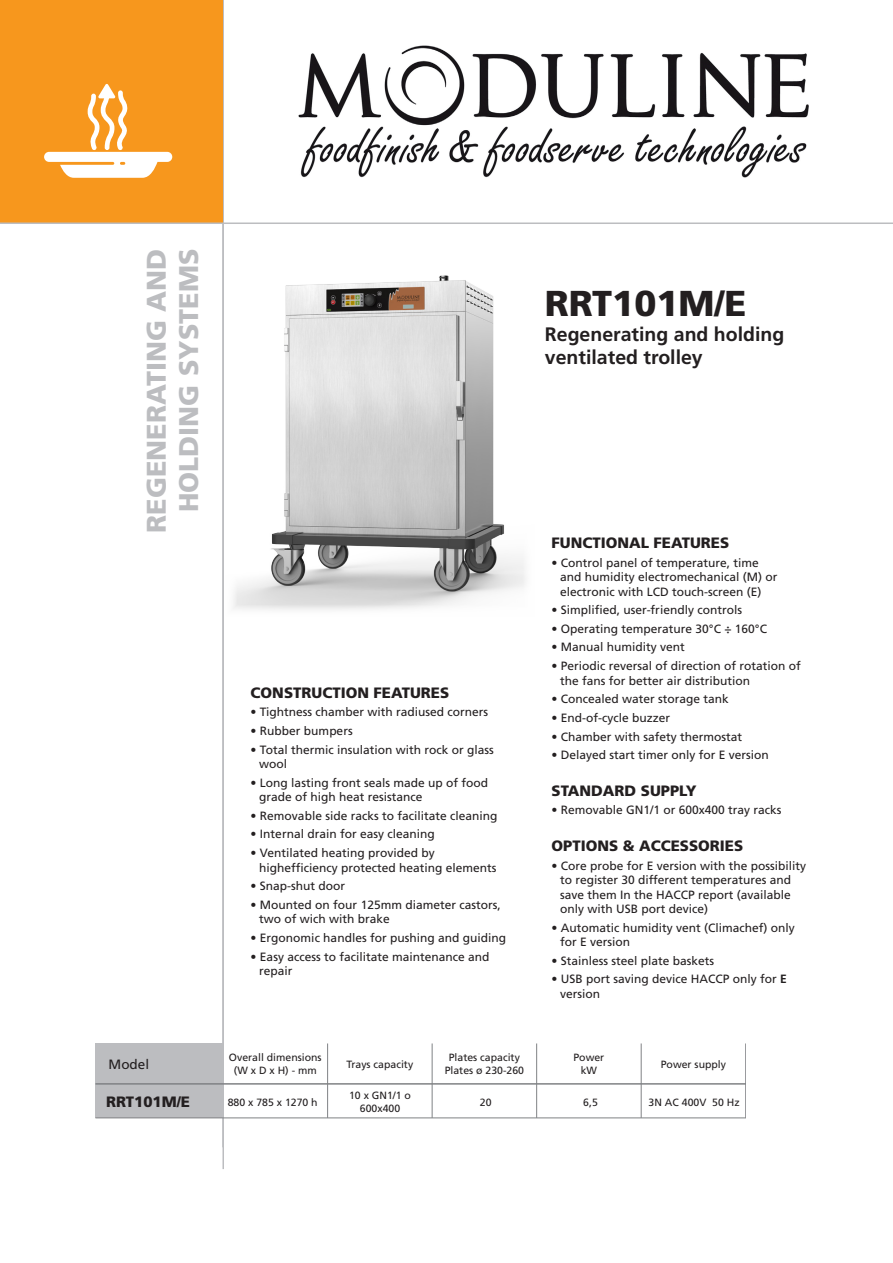
<style>
.page{position:relative;width:893px;height:1263px;background:#fff}
.page>*{position:absolute;margin:0;border:0;box-sizing:border-box;transform-origin:0 0}
.t1{font:900 36px "Frutiger";color:#231f20}
.t2{font:900 27px/32.4px "Frutiger";color:#bcbdc0;text-align:right}
.t3{font:700 19.5px/23.4px "Frutiger";color:#231f20}
.t4{font:900 15px "Frutiger";color:#231f20}
.t5{font:13.5px "Frutiger";color:#231f20}
.t6{font:12px/14.4px "Frutiger";color:#231f20}
.t7{font:10.5px/12.6px "Frutiger";color:#231f20;text-align:center}
.s1{font-weight:700}
</style>
<div class="page">
<img style="left:233px;top:275px;width:293px;height:335px">
<hr style="left:222px;top:0;width:2px;height:1147px;background:#bcbdc0">
<div style="left:95px;top:1043px;width:128px;height:75px;background:#bcbdc0"></div>
<hr style="left:95px;top:1083px;width:755px;height:1px;background:#808285">
<hr style="left:95px;top:1117px;width:755px;height:1px;background:#808285">
<hr style="left:327px;top:1043px;width:1px;height:75px;background:#808285">
<hr style="left:432px;top:1043px;width:1px;height:75px;background:#808285">
<hr style="left:536px;top:1043px;width:1px;height:75px;background:#808285">
<hr style="left:641px;top:1043px;width:1px;height:75px;background:#808285">
<hr style="left:745px;top:1043px;width:1px;height:75px;background:#808285">
<div style="left:0;top:0;width:222px;height:222px;background:#f7971d"></div>
<svg style="left:44px;top:84px;width:128px;height:94px"></svg>
<img style="left:298px;top:45px;width:511px;height:133px">
<hr style="left:0;top:222px;width:893px;height:2px;background:#bcbdc0">
<div style="left:746px;top:1042px;width:107px;height:78px;background:#fff"></div>
<h2 class="t2" style="left:140px;top:533px;width:286px;rotate:-90deg">REGENERATING AND<br>HOLDING SYSTEMS</h2>
<p class="t1" style="left:545px;top:282px;width:203px">RRT101M/E</p>
<p class="t3" style="left:545px;top:322px;width:241px">Regenerating and holding ventilated trolley</p>
<p class="t4" style="left:251px;top:683px;width:200px">CONSTRUCTION FEATURES</p>
<p class="t6" style="left:251px;top:705px;width:239px">• Tightness chamber with radiused corners</p>
<p class="t6" style="left:251px;top:724px;width:104px">• Rubber bumpers</p>
<p class="t6" style="left:259px;top:742px;width:236px;text-indent:-9px">• Total thermic insulation with rock or glass wool</p>
<p class="t6" style="left:259px;top:775px;width:230px;text-indent:-9px">• Long lasting front seals made up of food grade of high heat resistance</p>
<p class="t6" style="left:251px;top:808px;width:248px">• Removable side racks to facilitate cleaning</p>
<p class="t6" style="left:251px;top:827px;width:186px">• Internal drain for easy cleaning</p>
<p class="t6" style="left:259px;top:846px;width:239px;text-indent:-9px">• Ventilated heating provided by highefficiency protected heating elements</p>
<p class="t6" style="left:251px;top:879px;width:96px">• Snap-shut door</p>
<p class="t6" style="left:259px;top:897px;width:243px;text-indent:-9px">• Mounted on four 125mm diameter castors, two of wich with brake</p>
<p class="t6" style="left:251px;top:930px;width:257px">• Ergonomic handles for pushing and guiding</p>
<p class="t6" style="left:259px;top:949px;width:232px;text-indent:-9px">• Easy access to facilitate maintenance and repair</p>
<p class="t4" style="left:551px;top:534px;width:179px">FUNCTIONAL FEATURES</p>
<p class="t6" style="left:560px;top:555px;width:219px;text-indent:-9px">• Control panel of temperature, time and humidity electromechanical (M) or electronic with LCD touch-screen (E)</p>
<p class="t6" style="left:551px;top:603px;width:192px">• Simplified, user-friendly controls</p>
<p class="t6" style="left:551px;top:621px;width:217px">• Operating temperature 30°C ÷ 160°C</p>
<p class="t6" style="left:551px;top:640px;width:135px">• Manual humidity vent</p>
<p class="t6" style="left:560px;top:659px;width:242px;text-indent:-9px">• Periodic reversal of direction of rotation of the fans for better air distribution</p>
<p class="t6" style="left:551px;top:692px;width:179px">• Concealed water storage tank</p>
<p class="t6" style="left:551px;top:710px;width:120px">• End-of-cycle buzzer</p>
<p class="t6" style="left:551px;top:729px;width:192px">• Chamber with safety thermostat</p>
<p class="t6" style="left:551px;top:748px;width:219px">• Delayed start timer only for E version</p>
<p class="t4" style="left:551px;top:781px;width:147px">STANDARD SUPPLY</p>
<p class="t6" style="left:551px;top:803px;width:232px">• Removable GN1/1 or 600x400 tray racks</p>
<p class="t4" style="left:551px;top:837px;width:193px">OPTIONS &amp; ACCESSORIES</p>
<p class="t6" style="left:560px;top:858px;width:248px;text-indent:-9px">• Core probe for E version with the possibility to register 30 different temperatures and save them In the HACCP report (available only with USB port device)</p>
<p class="t6" style="left:560px;top:920px;width:236px;text-indent:-9px">• Automatic humidity vent (Climachef) only for E version</p>
<p class="t6" style="left:551px;top:953px;width:164px">• Stainless steel plate baskets</p>
<p class="t6" style="left:560px;top:972px;width:228px;text-indent:-9px">• USB port saving device HACCP only for <span class="s1">E </span>version</p>
<p class="t5" style="left:109px;top:1056px;width:42px">Model</p>
<p class="t7" style="left:229px;top:1051px;width:94px">Overall dimensions (W x D x H) - mm</p>
<p class="t7" style="left:573px;top:1051px;width:32px">Power kW</p>
<p class="t7" style="left:661px;top:1058px;width:67px">Power supply</p>
<p class="t7" style="left:445px;top:1051px;width:81px">Plates capacity<br>Plates ø 230-260</p>
<p class="t7" style="left:346px;top:1058px;width:68px">Trays capacity</p>
<p class="t7" style="left:349px;top:1089px;width:63px">10 x GN1/1 o<br>600x400</p>
<p class="t4" style="left:106px;top:1093px;width:85px">RRT101M/E</p>
<p class="t7" style="left:228px;top:1095px;width:91px">880 x 785 x 1270 h</p>
<p class="t7" style="left:480px;top:1095px;width:13px">20</p>
<p class="t7" style="left:583px;top:1095px;width:16px">6,5</p>
<p class="t7" style="left:649px;top:1095px;width:93px">3N AC 400V 50 Hz</p>
</div>
